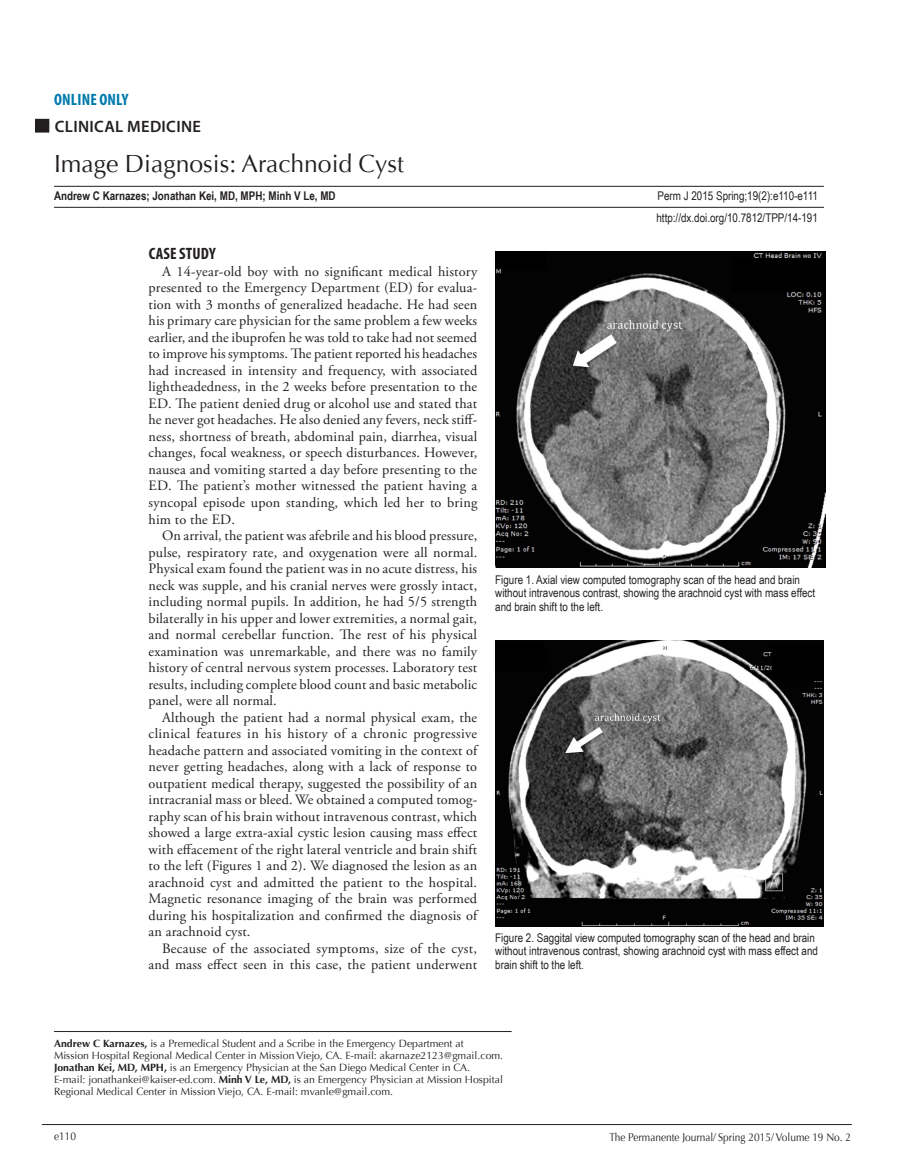
<style>
.page{position:relative;width:905px;height:1168px;background:#fff}
.page>*{position:absolute;margin:0;border:0;box-sizing:border-box;transform-origin:0 0}
.Title{font:24.75px "Optima";color:#231f20}
.t1{font:600 16.5px "Myriad Pro";letter-spacing:.02em;color:#231f20}
.Head_1{font:700 condensed 16.5px "Myriad Pro";letter-spacing:.01em;color:#007bac}
.Head_1-2{font:700 condensed 16.5px "Myriad Pro";letter-spacing:.01em;color:#231f20}
.BT{font:14.25px/16.5px "Adobe Garamond Pro";letter-spacing:.01em;color:#231f20;text-align:justify}
.Caption{font:12px/13.5px "Arial Narrow";color:#231f20}
.Author{font:700 12px "Arial Narrow";color:#231f20}
.DOI{font:12px "Arial Narrow";color:#231f20}
.Author-2{font:12px "Arial Narrow";color:#231f20}
.t2{font:11.25px "Optima";color:#231f20;scale:.9 1}
.bio{font:10.5px/12px "Optima";color:#231f20}
.s1{font-weight:700}
</style>
<div class="page">
<hr style="left:42px;top:1124px;width:809px;height:1px;background:#231f20">
<div style="left:35px;top:119px;width:14px;height:13px;background:#231f20"></div>
<hr style="left:54px;top:186px;width:770px;height:1px;background:#231f20">
<hr style="left:54px;top:207px;width:770px;height:1px;background:#231f20">
<hr style="left:54px;top:1031px;width:457px;height:1px;background:#231f20">
<img style="left:495px;top:252px;width:331px;height:315px">
<img style="left:495px;top:640px;width:329px;height:286px">
<p class="Head_1" style="left:54px;top:89px;width:76px">ONLINE ONLY</p>
<p class="t1" style="left:55px;top:116px;width:147px">CLINICAL MEDICINE</p>
<p class="Title" style="left:54px;top:149px;width:351px">Image Diagnosis: Arachnoid Cyst</p>
<p class="Author" style="left:54px;top:187px;width:283px">Andrew C Karnazes; Jonathan Kei, MD, MPH; Minh V Le, MD</p>
<p class="Author-2" style="left:657px;top:187px;width:162px">Perm J 2015 Spring;19(2):e110-e111</p>
<p class="DOI" style="left:656px;top:209px;width:163px">http://dx.doi.org/10.7812/TPP/14-191</p>
<p class="Head_1-2" style="left:149px;top:244px;width:69px">CASE STUDY</p>
<p class="BT" style="left:148px;top:264px;width:330px;text-indent:14px">A 14-year-old boy with no significant medical history presented to the Emergency Department (ED) for evalua&shy;tion with 3 months of generalized headache. He had seen his primary care physician for the same problem a few weeks earlier, and the ibuprofen he was told to take had not seemed to improve his symptoms. The patient reported his headaches had increased in intensity and frequency, with associated lightheadedness, in the 2 weeks before presentation to the ED. The patient denied drug or alcohol use and stated that he never got headaches. He also denied any fevers, neck stiff&shy;ness, shortness of breath, abdominal pain, diarrhea, visual changes, focal weakness, or speech disturbances. However, nausea and vomiting started a day before presenting to the ED. The patient’s mother witnessed the patient having a syncopal episode upon standing, which led her to bring him to the ED.</p>
<p class="BT" style="left:148px;top:528px;width:330px;text-indent:14px">On arrival, the patient was afebrile and his blood pressure, pulse, respiratory rate, and oxygenation were all normal.<br>Physical exam found the patient was in no acute distress, his neck was supple, and his cranial nerves were grossly intact, including normal pupils. In addition, he had 5/5 strength bilaterally in his upper and lower extremities, a normal gait, and normal cerebellar function. The rest of his physical examination was unremarkable, and there was no family history of central nervous system processes. Laboratory test results, including complete blood count and basic metabolic panel, were all normal.</p>
<p class="BT" style="left:148px;top:709px;width:330px;text-indent:14px">Although the patient had a normal physical exam, the clinical features in his history of a chronic progressive headache pattern and associated vomiting in the context of never getting headaches, along with a lack of response to outpatient medical therapy, suggested the possibility of an intracranial mass or bleed. We obtained a computed tomog&shy;raphy scan of his brain without intravenous contrast, which showed a large extra-axial cystic lesion causing mass effect with effacement of the right lateral ventricle and brain shift to the left (Figures 1 and 2). We diagnosed the lesion as an arachnoid cyst and admitted the patient to the hospital.<br>Magnetic resonance imaging of the brain was performed during his hospitalization and confirmed the diagnosis of an arachnoid cyst.</p>
<p class="BT" style="left:148px;top:940px;width:330px;text-align:right">Because of the associated symptoms, size of the cyst, and mass effect seen in this case, the patient underwent</p>
<p class="Caption" style="left:495px;top:572px;width:321px">Figure 1. Axial view computed tomography scan of the head and brain without intravenous contrast, showing the arachnoid cyst with mass effect and brain shift to the left.</p>
<p class="Caption" style="left:495px;top:930px;width:324px">Figure 2. Saggital view computed tomography scan of the head and brain without intravenous contrast, showing arachnoid cyst with mass effect and brain shift to the left.</p>
<p class="bio" style="left:54px;top:1037px;width:450px"><span class="s1">Andrew C Karnazes,</span> is a Premedical Student and a Scribe in the Emergency Department at<br>Mission Hospital Regional Medical Center in Mission Viejo, CA. E-mail: akarnaze2123@gmail.com.<br><span class="s1">Jonathan Kei, MD, MPH,</span> is an Emergency Physician at the San Diego Medical Center in CA.<br>E-mail: jonathankei@kaiser-ed.com. <span class="s1">Minh V Le, MD,</span> is an Emergency Physician at Mission Hospital Regional Medical Center in Mission Viejo, CA. E-mail: mvanle@gmail.com.</p>
<p class="t2" style="left:54px;top:1129px;width:26px">e110</p>
<p class="t2" style="left:609px;top:1130px;width:270px">The Permanente Journal/ Spring 2015/ Volume 19 No. 2</p>
</div>
